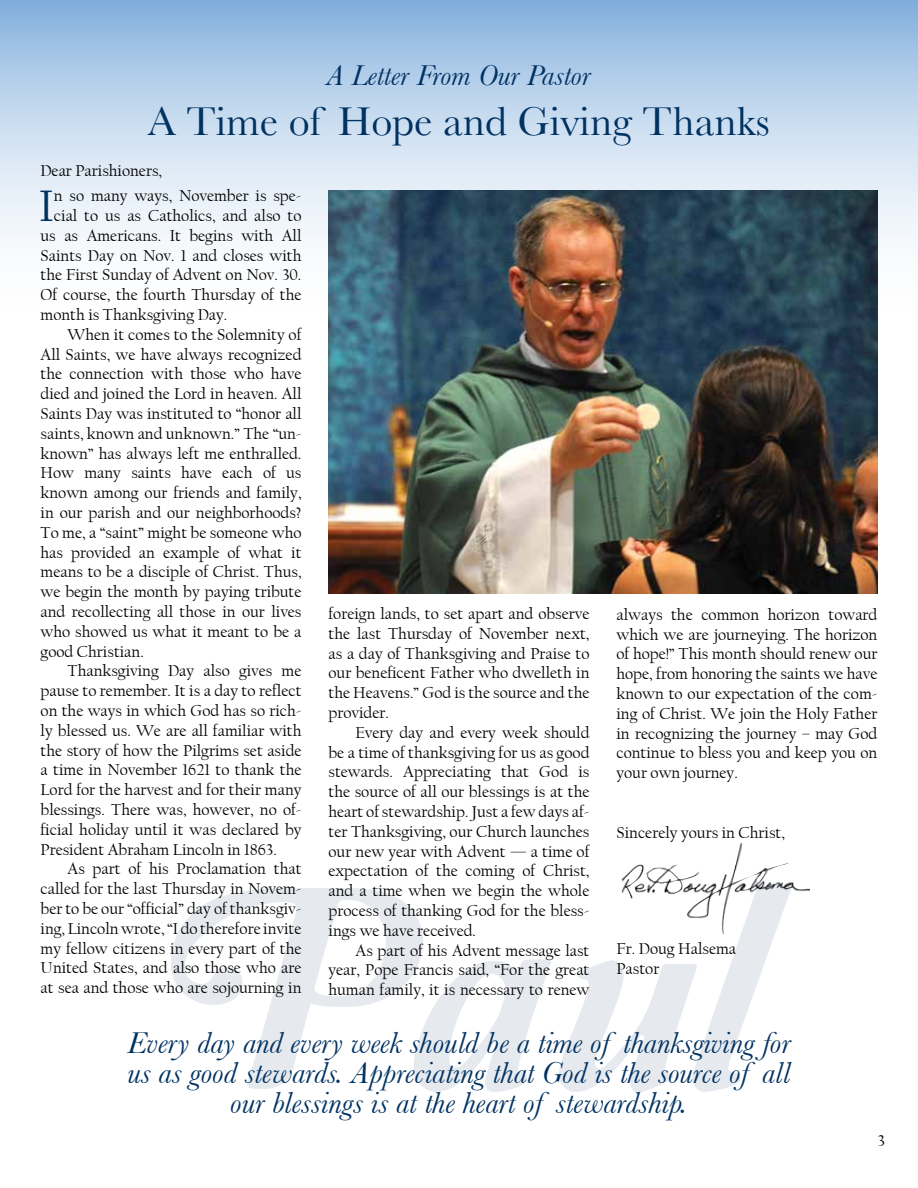
<style>
.page{position:relative;width:918px;height:1188px;background:#fff}
.page>*{position:absolute;margin:0;border:0;box-sizing:border-box;transform-origin:0 0}
.t1{font:300px "Amperzand";color:#003262}
.t2{font:46.35px "Californian FB";color:#003262}
.t3{font:42px "Baskerville";color:#003262}
.t4{font:italic 31.5px/30px "Baskerville";color:#003262;text-align:center}
.t5{font:italic 30px "Baskerville";color:#003262}
.t6{font:16.5px/19.8px "Californian FB";color:#000;text-align:justify}
</style>
<div class="page">
<svg style="left:0;top:0;width:918px;height:321px"></svg>
<img style="left:622px;top:843px;width:188px;height:91px">
<img style="left:328px;top:191px;width:549px;height:402px">
<h3 class="t5" style="left:327px;top:57px;width:265px">A Letter From Our Pastor</h3>
<h3 class="t3" style="left:147px;top:97px;width:624px">A Time of Hope and Giving Thanks</h3>
<p class="t6" style="left:40px;top:161px;width:123px">Dear Parishioners,</p>
<h2 class="t2" style="left:39px;top:180px;width:17px">I</h2>
<p class="t6" style="left:54px;top:186px;width:249px">n so many ways, November is spe-</p>
<p class="t6" style="left:54px;top:206px;width:249px">cial to us as Catholics, and also to</p>
<p class="t6" style="left:41px;top:226px;width:262px">us as Americans. It begins with All</p>
<p class="t6" style="left:41px;top:246px;width:262px">Saints Day on Nov. 1 and closes with</p>
<p class="t6" style="left:41px;top:265px;width:262px">the First Sunday of Advent on Nov. 30.</p>
<p class="t6" style="left:41px;top:285px;width:262px">Of course, the fourth Thursday of the</p>
<p class="t6" style="left:41px;top:305px;width:188px">month is Thanksgiving Day.</p>
<p class="t6" style="left:68px;top:325px;width:235px">When it comes to the Solemnity of</p>
<p class="t6" style="left:41px;top:345px;width:262px">All Saints, we have always recognized</p>
<p class="t6" style="left:41px;top:364px;width:262px">the connection with those who have</p>
<p class="t6" style="left:41px;top:384px;width:262px">died and joined the Lord in heaven. All</p>
<p class="t6" style="left:41px;top:404px;width:262px">Saints Day was instituted to “honor all</p>
<p class="t6" style="left:41px;top:424px;width:262px">saints, known and unknown.” The “un-</p>
<p class="t6" style="left:41px;top:444px;width:262px">known” has always left me enthralled.</p>
<p class="t6" style="left:41px;top:463px;width:262px">How many saints have each of us</p>
<p class="t6" style="left:41px;top:483px;width:262px">known among our friends and family,</p>
<p class="t6" style="left:41px;top:503px;width:262px">in our parish and our neighborhoods?</p>
<p class="t6" style="left:41px;top:523px;width:262px">To me, a “saint” might be someone who</p>
<p class="t6" style="left:41px;top:543px;width:262px">has provided an example of what it</p>
<p class="t6" style="left:41px;top:562px;width:262px">means to be a disciple of Christ. Thus,</p>
<p class="t6" style="left:41px;top:582px;width:262px">we begin the month by paying tribute</p>
<p class="t6" style="left:41px;top:602px;width:262px">and recollecting all those in our lives</p>
<p class="t6" style="left:41px;top:622px;width:262px">who showed us what it meant to be a</p>
<p class="t6" style="left:41px;top:642px;width:105px">good Christian.</p>
<p class="t6" style="left:68px;top:661px;width:235px">Thanksgiving Day also gives me</p>
<p class="t6" style="left:41px;top:681px;width:262px">pause to remember. It is a day to reflect</p>
<p class="t6" style="left:41px;top:701px;width:262px">on the ways in which God has so rich-</p>
<p class="t6" style="left:41px;top:721px;width:262px">ly blessed us. We are all familiar with</p>
<p class="t6" style="left:41px;top:741px;width:262px">the story of how the Pilgrims set aside</p>
<p class="t6" style="left:41px;top:760px;width:262px">a time in November 1621 to thank the</p>
<p class="t6" style="left:41px;top:780px;width:262px">Lord for the harvest and for their many</p>
<p class="t6" style="left:41px;top:800px;width:262px">blessings. There was, however, no of-</p>
<p class="t6" style="left:41px;top:820px;width:262px">ficial holiday until it was declared by</p>
<p class="t6" style="left:41px;top:840px;width:238px">President Abraham Lincoln in 1863.</p>
<p class="t6" style="left:68px;top:859px;width:235px">As part of his Proclamation that</p>
<p class="t6" style="left:41px;top:879px;width:262px">called for the last Thursday in Novem-</p>
<p class="t6" style="left:41px;top:899px;width:262px">ber to be our “official” day of thanksgiv-</p>
<p class="t6" style="left:41px;top:919px;width:262px">ing, Lincoln wrote, “I do therefore invite</p>
<p class="t6" style="left:41px;top:939px;width:262px">my fellow citizens in every part of the</p>
<p class="t6" style="left:41px;top:958px;width:262px">United States, and also those who are</p>
<p class="t6" style="left:41px;top:978px;width:262px">at sea and those who are sojourning in</p>
<p class="t6" style="left:329px;top:604px;width:262px">foreign lands, to set apart and observe the last Thursday of November next, as a day of Thanksgiving and Praise to our beneficent Father who dwelleth in the Heavens.” God is the source and the provider.</p>
<p class="t6" style="left:329px;top:723px;width:262px;text-indent:27px">Every day and every week should be a time of thanksgiving for us as good stewards. Appreciating that God is the source of all our blessings is at the heart of stewardship. Just a few days af&shy;ter Thanksgiving, our Church launches our new year with Advent — a time of expectation of the coming of Christ, and a time when we begin the whole process of thanking God for the bless&shy;ings we have received.</p>
<p class="t6" style="left:329px;top:941px;width:262px;text-indent:27px">As part of his Advent message last year, Pope Francis said, “For the great human family, it is necessary to renew</p>
<p class="t6" style="left:616px;top:605px;width:262px">always the common horizon toward which we are journeying. The horizon of hope!” This month should renew our hope, from honoring the saints we have known to our expectation of the com&shy;ing of Christ. We join the Holy Father in recognizing the journey – may God continue to bless you and keep you on your own journey.</p>
<p class="t6" style="left:616px;top:823px;width:170px">Sincerely yours in Christ,</p>
<h1 class="t1" style="left:161px;top:835px;width:598px">Paul</h1>
<p class="t6" style="left:616px;top:939px;width:121px">Fr. Doug Halsema<br>Pastor</p>
<h3 class="t4" style="left:127px;top:1028px;width:665px">Every day and every week should be a time of thanksgiving for us as good stewards. Appreciating that God is the source of all our blessings is at the heart of stewardship.</h3>
<p class="t6" style="left:878px;top:1131px;width:9px">3</p>
</div>
